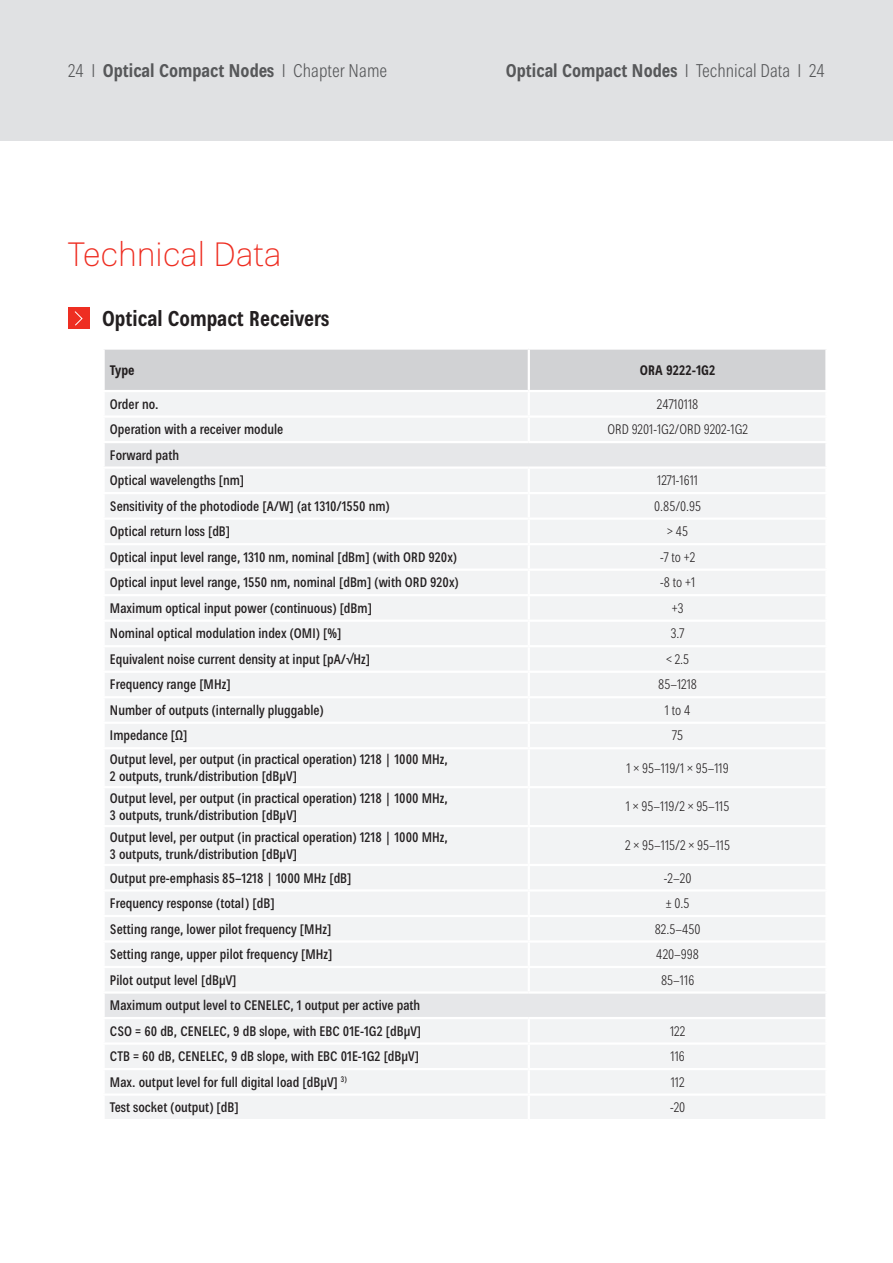
<style>
.page{position:relative;width:893px;height:1263px;background:#fff}
.page>*{position:absolute;margin:0;border:0;box-sizing:border-box;transform-origin:0 0}
.t1{font:100 33px "Kathrein 35";color:#ee2e22}
.t2{font:700 condensed 21px "Kathrein 77";color:#231f20}
.t3{font:700 condensed 18px "Kathrein 77";color:#57585a}
.t4{font:500 condensed 13.5px/16.5px "Kathrein 67";color:#231f20}
.t5{font:300 condensed 13.5px "Kathrein 47";color:#231f20}
.t6{font:700 condensed 13.5px "Kathrein 77";color:#231f20}
.s1{font-family:"Kathrein 47";font-weight:300}
</style>
<div class="page">
<div style="left:0;top:0;width:893px;height:140px;background:#e0e1e3"></div>
<div style="left:105px;top:350px;width:720px;height:40px;background:#d1d2d4"></div>
<div style="left:105px;top:392px;width:720px;height:727px;background:#f2f3f4"></div>
<svg style="left:105px;top:443px;width:720px;height:574px;fill:#f2f3f4"></svg>
<hr style="left:528px;top:350px;width:2px;height:40px;background:#fff">
<hr style="left:528px;top:392px;width:2px;height:23px;background:#fff">
<hr style="left:528px;top:418px;width:2px;height:23px;background:#fff">
<hr style="left:528px;top:469px;width:2px;height:23px;background:#fff">
<hr style="left:528px;top:494px;width:2px;height:23px;background:#fff">
<hr style="left:528px;top:520px;width:2px;height:23px;background:#fff">
<hr style="left:528px;top:545px;width:2px;height:23px;background:#fff">
<hr style="left:528px;top:571px;width:2px;height:23px;background:#fff">
<hr style="left:528px;top:596px;width:2px;height:23px;background:#fff">
<hr style="left:528px;top:622px;width:2px;height:23px;background:#fff">
<hr style="left:528px;top:647px;width:2px;height:24px;background:#fff">
<hr style="left:528px;top:673px;width:2px;height:23px;background:#fff">
<hr style="left:528px;top:698px;width:2px;height:24px;background:#fff">
<hr style="left:528px;top:724px;width:2px;height:23px;background:#fff">
<hr style="left:528px;top:749px;width:2px;height:37px;background:#fff">
<hr style="left:528px;top:788px;width:2px;height:37px;background:#fff">
<hr style="left:528px;top:827px;width:2px;height:37px;background:#fff">
<hr style="left:528px;top:866px;width:2px;height:23px;background:#fff">
<hr style="left:528px;top:891px;width:2px;height:24px;background:#fff">
<hr style="left:528px;top:917px;width:2px;height:23px;background:#fff">
<hr style="left:528px;top:943px;width:2px;height:23px;background:#fff">
<hr style="left:528px;top:968px;width:2px;height:23px;background:#fff">
<hr style="left:102px;top:991px;width:427px;height:3px;background:#fff">
<hr style="left:529px;top:991px;width:299px;height:3px;background:#fff">
<hr style="left:528px;top:1019px;width:2px;height:23px;background:#fff">
<hr style="left:528px;top:1045px;width:2px;height:23px;background:#fff">
<hr style="left:528px;top:1070px;width:2px;height:23px;background:#fff">
<hr style="left:528px;top:1096px;width:2px;height:23px;background:#fff">
<hr style="left:102px;top:415px;width:427px;height:3px;background:#fff">
<hr style="left:529px;top:415px;width:299px;height:3px;background:#fff">
<hr style="left:102px;top:492px;width:427px;height:2px;background:#fff">
<hr style="left:529px;top:492px;width:299px;height:2px;background:#fff">
<hr style="left:102px;top:517px;width:427px;height:3px;background:#fff">
<hr style="left:529px;top:517px;width:299px;height:3px;background:#fff">
<hr style="left:102px;top:543px;width:427px;height:2px;background:#fff">
<hr style="left:529px;top:543px;width:299px;height:2px;background:#fff">
<hr style="left:102px;top:568px;width:427px;height:3px;background:#fff">
<hr style="left:529px;top:568px;width:299px;height:3px;background:#fff">
<hr style="left:102px;top:594px;width:427px;height:2px;background:#fff">
<hr style="left:529px;top:594px;width:299px;height:2px;background:#fff">
<hr style="left:102px;top:619px;width:427px;height:3px;background:#fff">
<hr style="left:529px;top:619px;width:299px;height:3px;background:#fff">
<hr style="left:102px;top:645px;width:427px;height:2px;background:#fff">
<hr style="left:529px;top:645px;width:299px;height:2px;background:#fff">
<hr style="left:102px;top:671px;width:427px;height:2px;background:#fff">
<hr style="left:529px;top:671px;width:299px;height:2px;background:#fff">
<hr style="left:102px;top:696px;width:427px;height:2px;background:#fff">
<hr style="left:529px;top:696px;width:299px;height:2px;background:#fff">
<hr style="left:102px;top:722px;width:427px;height:2px;background:#fff">
<hr style="left:529px;top:722px;width:299px;height:2px;background:#fff">
<hr style="left:102px;top:747px;width:427px;height:2px;background:#fff">
<hr style="left:529px;top:747px;width:299px;height:2px;background:#fff">
<hr style="left:102px;top:786px;width:427px;height:2px;background:#fff">
<hr style="left:529px;top:786px;width:299px;height:2px;background:#fff">
<hr style="left:102px;top:825px;width:427px;height:2px;background:#fff">
<hr style="left:529px;top:825px;width:299px;height:2px;background:#fff">
<hr style="left:102px;top:864px;width:427px;height:2px;background:#fff">
<hr style="left:529px;top:864px;width:299px;height:2px;background:#fff">
<hr style="left:102px;top:889px;width:427px;height:2px;background:#fff">
<hr style="left:529px;top:889px;width:299px;height:2px;background:#fff">
<hr style="left:102px;top:915px;width:427px;height:2px;background:#fff">
<hr style="left:529px;top:915px;width:299px;height:2px;background:#fff">
<hr style="left:102px;top:940px;width:427px;height:3px;background:#fff">
<hr style="left:529px;top:940px;width:299px;height:3px;background:#fff">
<hr style="left:102px;top:966px;width:427px;height:2px;background:#fff">
<hr style="left:529px;top:966px;width:299px;height:2px;background:#fff">
<hr style="left:102px;top:1042px;width:427px;height:3px;background:#fff">
<hr style="left:529px;top:1042px;width:299px;height:3px;background:#fff">
<hr style="left:102px;top:1068px;width:427px;height:2px;background:#fff">
<hr style="left:529px;top:1068px;width:299px;height:2px;background:#fff">
<hr style="left:102px;top:1093px;width:427px;height:3px;background:#fff">
<hr style="left:529px;top:1093px;width:299px;height:3px;background:#fff">
<hr style="left:102px;top:441px;width:427px;height:2px;background:#fff">
<hr style="left:529px;top:441px;width:299px;height:2px;background:#fff">
<hr style="left:102px;top:466px;width:427px;height:3px;background:#fff">
<hr style="left:529px;top:466px;width:299px;height:3px;background:#fff">
<hr style="left:102px;top:1017px;width:427px;height:2px;background:#fff">
<hr style="left:529px;top:1017px;width:299px;height:2px;background:#fff">
<div style="left:68px;top:308px;width:21px;height:21px;background:#ee2e22"></div>
<svg style="left:74px;top:311px;width:9px;height:15px"></svg>
<h3 class="t3" style="left:68px;top:58px;width:321px"><span class="s1">24 I</span> Optical Compact Nodes <span class="s1">I Chapter Name</span></h3>
<h3 class="t3" style="left:506px;top:58px;width:321px">Optical Compact Nodes <span class="s1">I Technical Data I 24</span></h3>
<h1 class="t1" style="left:68px;top:231px;width:215px">Technical Data</h1>
<h2 class="t2" style="left:102px;top:304px;width:229px">Optical Compact Receivers</h2>
<p class="t6" style="left:110px;top:360px;width:26px">Type</p>
<p class="t6" style="left:640px;top:360px;width:77px">ORA 9222-1G2</p>
<p class="t4" style="left:110px;top:396px;width:50px">Order no.</p>
<p class="t5" style="left:657px;top:395px;width:43px">24710118</p>
<p class="t4" style="left:110px;top:421px;width:175px">Operation with a receiver module</p>
<p class="t5" style="left:607px;top:420px;width:142px">ORD 9201-1G2/ORD 9202-1G2</p>
<p class="t4" style="left:110px;top:442px;width:136px;line-height:25.5px">Forward path<br>Optical wavelengths [nm]</p>
<p class="t5" style="left:657px;top:471px;width:42px">1271-1611</p>
<p class="t4" style="left:110px;top:498px;width:281px">Sensitivity of the photodiode [A/W] (at 1310/1550 nm)</p>
<p class="t5" style="left:654px;top:497px;width:49px">0.85/0.95</p>
<p class="t4" style="left:110px;top:523px;width:122px">Optical return loss [dB]</p>
<p class="t5" style="left:667px;top:522px;width:23px">&gt; 45</p>
<p class="t4" style="left:110px;top:549px;width:349px">Optical input level range, 1310 nm, nominal [dBm] (with ORD 920x)</p>
<p class="t5" style="left:660px;top:548px;width:37px">-7 to +2</p>
<p class="t4" style="left:110px;top:574px;width:350px">Optical input level range, 1550 nm, nominal [dBm] (with ORD 920x)</p>
<p class="t5" style="left:660px;top:573px;width:37px">-8 to +1</p>
<p class="t4" style="left:110px;top:600px;width:263px">Maximum optical input power (continuous) [dBm]</p>
<p class="t5" style="left:672px;top:599px;width:13px">+3</p>
<p class="t4" style="left:110px;top:625px;width:233px">Nominal optical modulation index (OMI) [%]</p>
<p class="t5" style="left:671px;top:624px;width:15px">3.7</p>
<p class="t4" style="left:110px;top:651px;width:262px">Equivalent noise current density at input [pA/√Hz]</p>
<p class="t5" style="left:666px;top:650px;width:25px">&lt; 2.5</p>
<p class="t4" style="left:110px;top:676px;width:122px">Frequency range [MHz]</p>
<p class="t5" style="left:658px;top:675px;width:40px">85–1218</p>
<p class="t4" style="left:110px;top:702px;width:215px">Number of outputs (internally pluggable)</p>
<p class="t5" style="left:665px;top:701px;width:27px">1 to 4</p>
<p class="t4" style="left:110px;top:727px;width:79px">Impedance [Ω]</p>
<p class="t5" style="left:672px;top:726px;width:12px">75</p>
<p class="t4" style="left:110px;top:751px;width:339px">Output level, per output (in practical operation) 1218 | 1000 MHz,<br>2 outputs, trunk/distribution [dBµV]</p>
<p class="t5" style="left:627px;top:758px;width:104px">1 × 95–119/1 × 95–119</p>
<p class="t4" style="left:110px;top:790px;width:339px">Output level, per output (in practical operation) 1218 | 1000 MHz,<br>3 outputs, trunk/distribution [dBµV]</p>
<p class="t5" style="left:626px;top:797px;width:105px">1 × 95–119/2 × 95–115</p>
<p class="t4" style="left:110px;top:829px;width:339px">Output level, per output (in practical operation) 1218 | 1000 MHz,<br>3 outputs, trunk/distribution [dBµV]</p>
<p class="t5" style="left:625px;top:836px;width:106px">2 × 95–115/2 × 95–115</p>
<p class="t4" style="left:110px;top:870px;width:243px">Output pre-emphasis 85–1218 | 1000 MHz [dB]</p>
<p class="t5" style="left:664px;top:868px;width:29px">-2–20</p>
<p class="t4" style="left:110px;top:895px;width:166px">Frequency response (total) [dB]</p>
<p class="t5" style="left:666px;top:894px;width:25px">± 0.5</p>
<p class="t4" style="left:110px;top:921px;width:223px">Setting range, lower pilot frequency [MHz]</p>
<p class="t5" style="left:655px;top:919px;width:47px">82.5–450</p>
<p class="t4" style="left:110px;top:946px;width:224px">Setting range, upper pilot frequency [MHz]</p>
<p class="t5" style="left:656px;top:945px;width:44px">420–998</p>
<p class="t4" style="left:110px;top:972px;width:128px">Pilot output level [dBµV]</p>
<p class="t5" style="left:661px;top:970px;width:35px">85–116</p>
<p class="t4" style="left:110px;top:993px;width:313px;line-height:25.5px">Maximum output level to CENELEC, 1 output per active path<br>CSO = 60 dB, CENELEC, 9 dB slope, with EBC 01E-1G2 [dBµV]</p>
<p class="t5" style="left:670px;top:1022px;width:17px">122</p>
<p class="t4" style="left:110px;top:1048px;width:311px">CTB = 60 dB, CENELEC, 9 dB slope, with EBC 01E-1G2 [dBµV]</p>
<p class="t5" style="left:670px;top:1047px;width:16px">116</p>
<p class="t4" style="left:110px;top:1074px;width:238px">Max. output level for full digital load [dBµV] <sup>3)</sup></p>
<p class="t5" style="left:671px;top:1072px;width:15px">112</p>
<p class="t4" style="left:110px;top:1099px;width:130px">Test socket (output) [dB]</p>
<p class="t5" style="left:670px;top:1098px;width:17px">-20</p>
</div>
